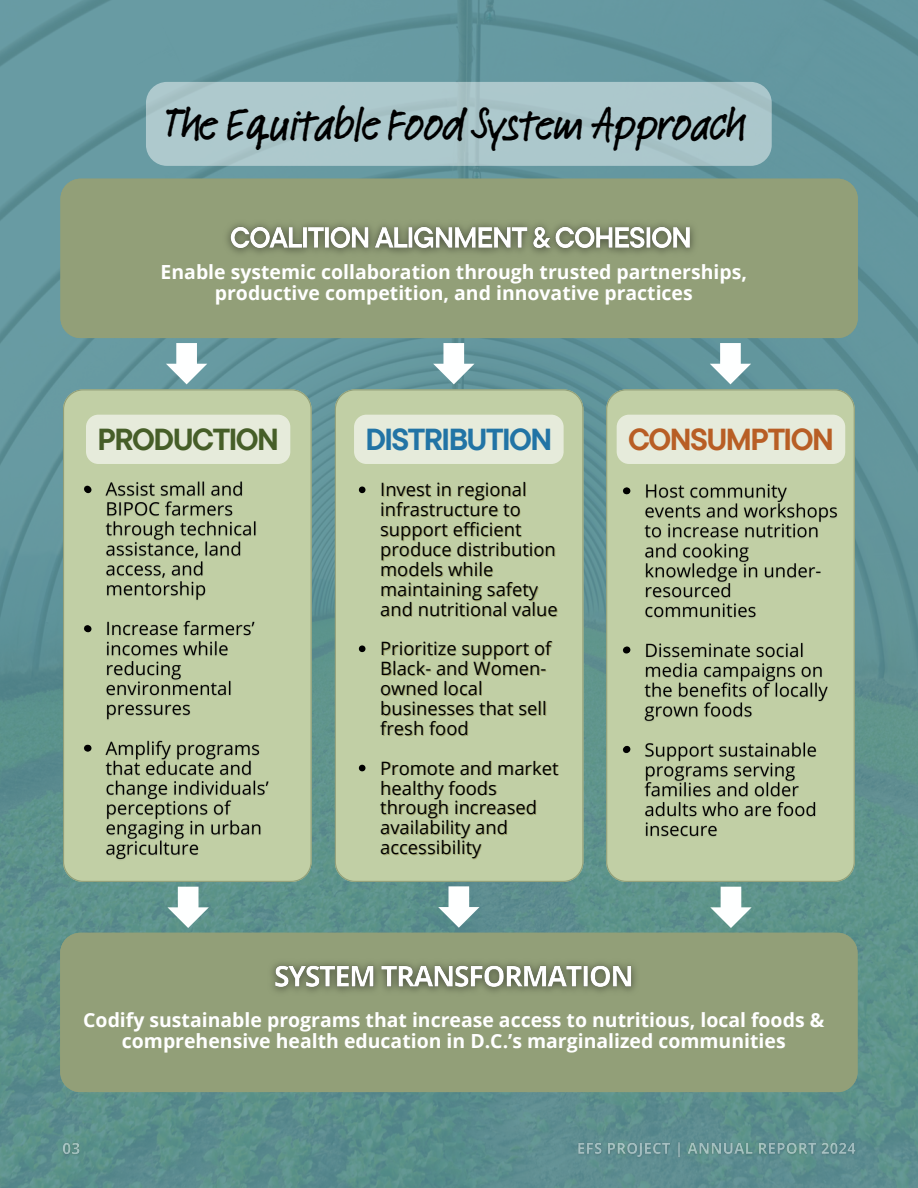
<style>
.page{position:relative;width:918px;height:1188px;background:#fff}
.page>*{position:absolute;margin:0;border:0;box-sizing:border-box;transform-origin:0 0}
.t1{font:500 47.1px "Feltpen Com";letter-spacing:-.05em;color:#000}
.t2{font:700 30.3px "TT Commons Pro";letter-spacing:-.05em;color:#2274a5}
.t3{font:700 30.3px "TT Commons Pro";letter-spacing:-.05em;color:#b85e25}
.t4{font:700 30.3px "TT Commons Pro";letter-spacing:-.05em;color:#465e28}
.t5{font:700 19.5px/21px "Open Sans";color:#fff;text-align:center}
.t6{font:18.45px/19.8px "Open Sans";color:#000}
</style>
<div class="page">
<img style="left:0;top:0;width:918px;height:1188px">
<div style="left:60px;top:179px;width:798px;height:159px;background:#929f78"></div>
<svg style="left:63px;top:389px;width:249px;height:493px;background:#becca3"></svg>
<div style="left:335px;top:389px;width:248px;height:493px;background:#c1cfa5"></div>
<svg style="left:606px;top:389px;width:249px;height:493px;background:#bdcba2"></svg>
<svg style="left:433px;top:343px;width:41px;height:41px"></svg>
<img style="left:217px;top:213px;width:487px;height:49px">
<div style="left:86px;top:415px;width:204px;height:49px;background:#e6ebdb"></div>
<div style="left:354px;top:415px;width:210px;height:49px;background:#e6ebdb"></div>
<div style="left:617px;top:415px;width:228px;height:49px;background:#e6ebdb"></div>
<img style="left:80px;top:476px;width:193px;height:388px">
<svg style="left:359px;top:487px;width:6px;height:6px"></svg>
<svg style="left:359px;top:645px;width:6px;height:7px"></svg>
<svg style="left:359px;top:765px;width:6px;height:6px"></svg>
<img style="left:619px;top:477px;width:224px;height:364px">
<div style="left:60px;top:933px;width:798px;height:159px;background:#929f78"></div>
<img style="left:261px;top:951px;width:386px;height:52px">
<div style="left:146px;top:82px;width:626px;height:84px;background:#adc8cc;border-radius:21px"></div>
<svg style="left:710px;top:343px;width:41px;height:41px"></svg>
<svg style="left:166px;top:343px;width:41px;height:41px"></svg>
<svg style="left:438px;top:886px;width:42px;height:42px"></svg>
<svg style="left:710px;top:887px;width:42px;height:41px"></svg>
<svg style="left:167px;top:887px;width:42px;height:41px"></svg>
<img style="left:58px;top:1137px;width:26px;height:24px">
<img style="left:574px;top:1137px;width:289px;height:26px">
<h1 class="t1" style="left:164px;top:92px;width:583px">The Equitable Food System Approach</h1>
<p class="t5" style="left:161px;top:261px;width:588px">Enable systemic collaboration through trusted partnerships, productive competition, and innovative practices</p>
<h1 class="t4" style="left:97px;top:419px;width:183px">PRODUCTION</h1>
<h3 class="t2" style="left:365px;top:419px;width:188px">DISTRIBUTION</h3>
<h2 class="t3" style="left:628px;top:419px;width:207px">CONSUMPTION</h2>
<h2 class="t6" style="left:380px;top:479px;width:148px">Invest in regional</h2>
<p class="t6" style="left:380px;top:499px;width:142px">infrastructure to</p>
<p class="t6" style="left:380px;top:519px;width:143px">support efficient</p>
<p class="t6" style="left:380px;top:539px;width:177px">produce distribution</p>
<h2 class="t6" style="left:380px;top:559px;width:115px">models while</h2>
<h3 class="t6" style="left:380px;top:579px;width:179px">maintaining safety and nutritional value</h3>
<p class="t6" style="left:380px;top:638px;width:173px">Prioritize support of<br>Black- and Women&shy;owned local businesses that sell fresh food</p>
<p class="t6" style="left:380px;top:758px;width:180px">Promote and market healthy foods through increased availability and accessibility</p>
<p class="t5" style="left:83px;top:1009px;width:743px">Codify sustainable programs that increase access to nutritious, local foods &amp; comprehensive health education in D.C.’s marginalized communities</p>
</div>
